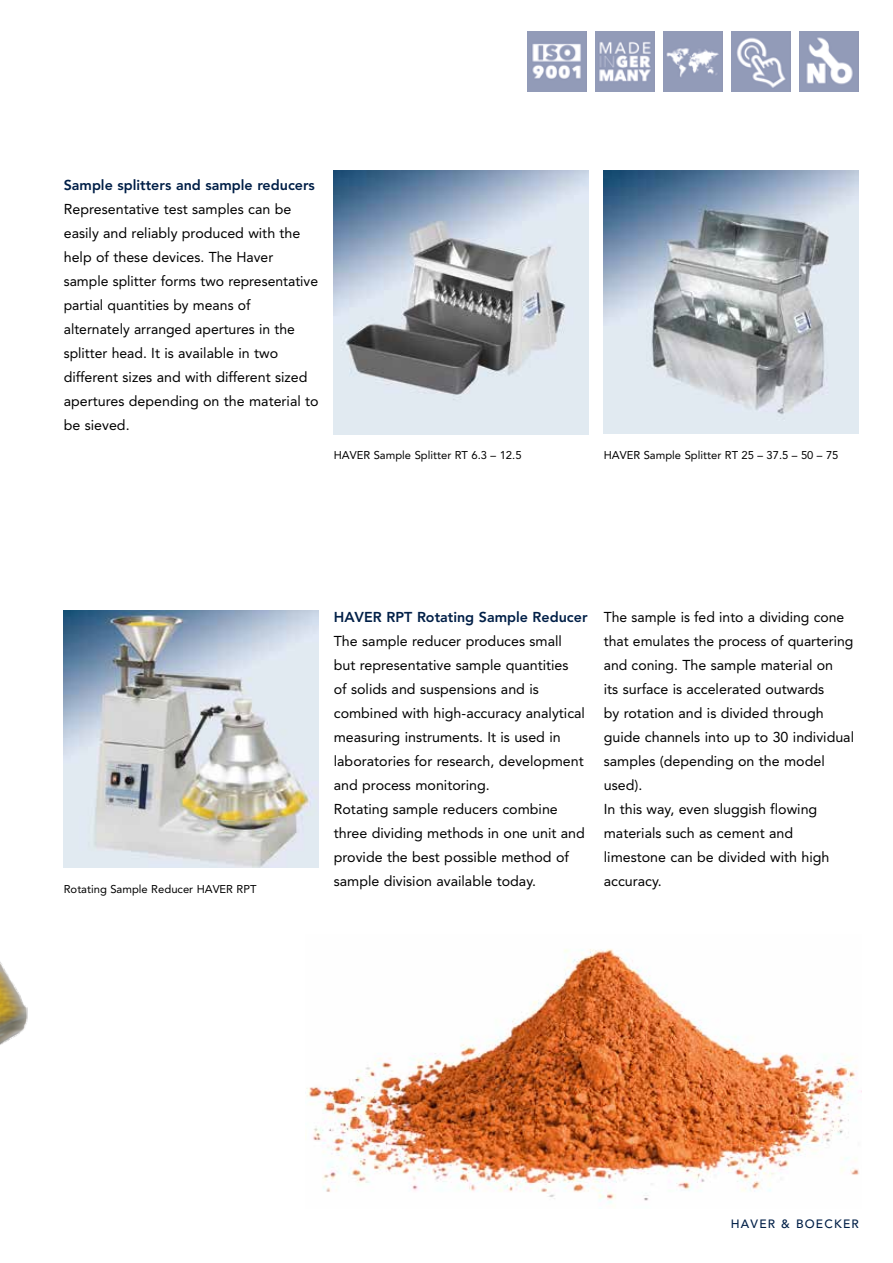
<style>
.page{position:relative;width:893px;height:1263px;background:#fff}
.page>*{position:absolute;margin:0;border:0;box-sizing:border-box;transform-origin:0 0}
.t1{font:14.25px/24px "Avenir LT Std";color:#000}
.t2{font:800 14.25px "Avenir LT Std";color:#001f47}
.t3{font:500 12px "Avenir LT Std";letter-spacing:.1em;color:#001f47}
.t4{font:11.25px "Avenir LT Std";color:#000}
</style>
<div class="page">
<img style="left:527px;top:32px;width:60px;height:59px">
<img style="left:306px;top:949px;width:555px;height:254px">
<img style="left:334px;top:171px;width:255px;height:263px">
<img style="left:604px;top:170px;width:255px;height:264px">
<img style="left:64px;top:610px;width:255px;height:257px">
<img style="left:0;top:962px;width:28px;height:83px">
<img style="left:595px;top:32px;width:60px;height:59px">
<img style="left:663px;top:32px;width:60px;height:59px">
<img style="left:731px;top:32px;width:60px;height:59px">
<img style="left:799px;top:32px;width:60px;height:59px">
<p class="t2" style="left:64px;top:176px;width:253px">Sample splitters and sample reducers</p>
<p class="t1" style="left:64px;top:197px;width:256px">Representative test samples can be easily and reliably produced with the help of these devices. The Haver sample splitter forms two representative partial quantities by means of alternately arranged apertures in the splitter head. It is available in two different sizes and with different sized apertures depending on the material to be sieved.</p>
<p class="t4" style="left:334px;top:449px;width:189px">HAVER Sample Splitter RT 6.3 – 12.5</p>
<p class="t4" style="left:604px;top:449px;width:236px">HAVER Sample Splitter RT 25 – 37.5 – 50 – 75</p>
<p class="t4" style="left:64px;top:883px;width:194px">Rotating Sample Reducer HAVER RPT</p>
<p class="t2" style="left:334px;top:608px;width:255px">HAVER RPT Rotating Sample Reducer</p>
<p class="t1" style="left:334px;top:629px;width:253px">The sample reducer produces small but representative sample quantities of solids and suspensions and is combined with high-accuracy analytical measuring instruments. It is used in laboratories for research, development and process monitoring.<br>Rotating sample reducers combine three dividing methods in one unit and provide the best possible method of sample division available today.</p>
<p class="t1" style="left:604px;top:605px;width:252px">The sample is fed into a dividing cone that emulates the process of quartering and coning. The sample material on<br>its surface is accelerated outwards<br>by rotation and is divided through guide channels into up to 30 individual samples (depending on the model used).<br>In this way, even sluggish flowing materials such as cement and limestone can be divided with high accuracy.</p>
<p class="t3" style="left:731px;top:1217px;width:130px">HAVER &amp; BOECKER</p>
</div>
